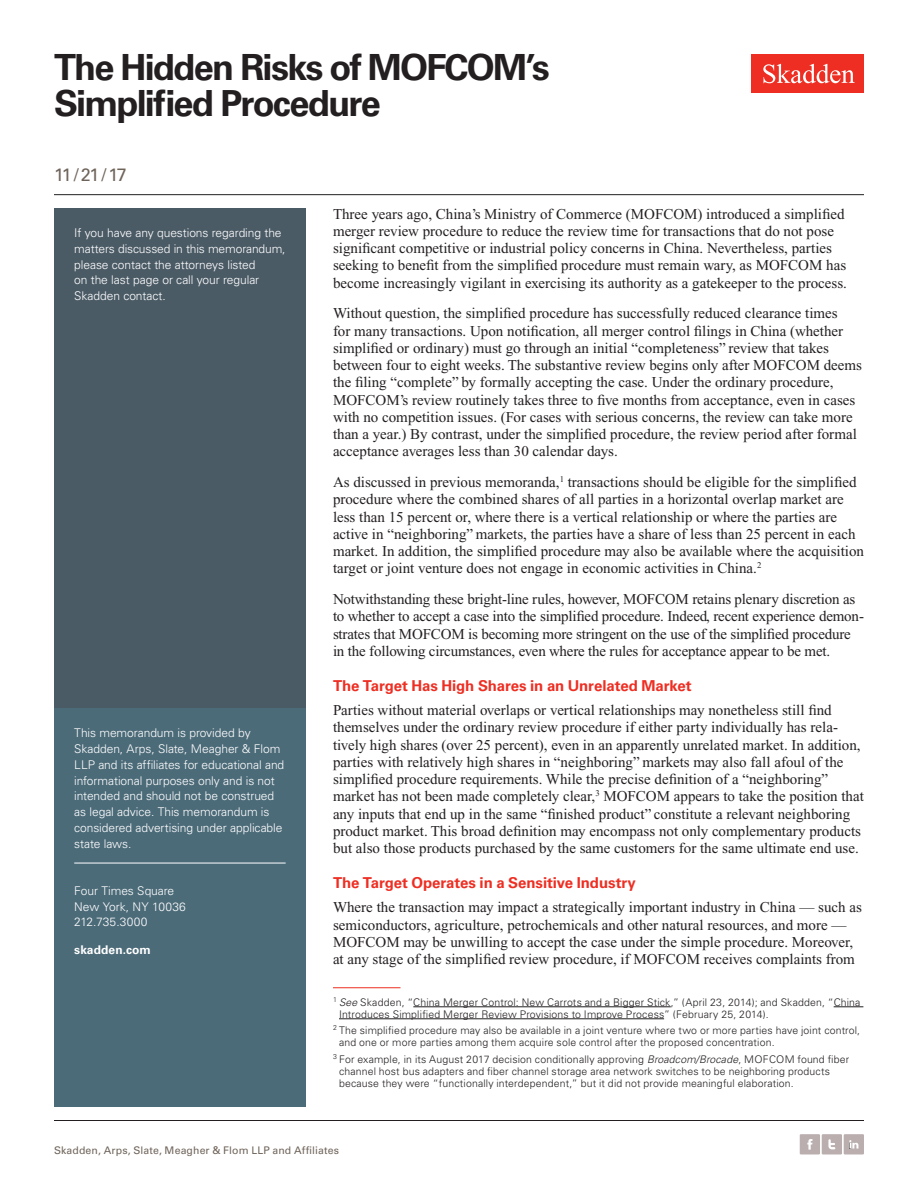
<style>
.page{position:relative;width:918px;height:1188px;background:#fff}
.page>*{position:absolute;margin:0;border:0;box-sizing:border-box;transform-origin:0 0}
.t1{font:700 36px/36px "Univers LT Std";letter-spacing:-.05em;color:#231f20}
.t2{font:18px "Univers LT Std";color:#6f645a}
.Main_Body{font:15px/17.2px "Times New Roman PS Std";color:#231f20}
.First_Level_Heading{font:700 15px "Univers LT Std";letter-spacing:-.005em;color:#ee2e22}
.Sidebar_body_rule_be{font:300 12px/15.8px "Univers LT Std";letter-spacing:-.005em;color:#fff}
.Sidebar_body{font:300 12px "Univers LT Std";letter-spacing:.005em;color:#fff}
.Sidebar_body_space_a{font:300 12px "Univers LT Std";letter-spacing:-.005em;color:#fff}
.Name{font:700 12px "Univers LT Std";letter-spacing:.01em;color:#fff}
.Footnote{font:300 10.5px/12px "Univers LT Std";letter-spacing:.015em;color:#231f20}
.Folio{font:10.5px "Univers LT Std";letter-spacing:.01em;color:#6f645a}
.s1{font-style:italic}
</style>
<div class="page">
<div style="left:752px;top:54px;width:112px;height:39px;background:#ee2e22"></div>
<svg style="left:763px;top:64px;width:92px;height:19px"></svg>
<div style="left:844px;top:1134px;width:20px;height:20px;background:#baaeae"></div>
<svg style="left:849px;top:1140px;width:9px;height:9px"></svg>
<div style="left:800px;top:1134px;width:20px;height:20px;background:#baaeae"></div>
<svg style="left:807px;top:1139px;width:5px;height:11px"></svg>
<div style="left:822px;top:1134px;width:20px;height:20px;background:#baaeae"></div>
<svg style="left:828px;top:1139px;width:7px;height:10px"></svg>
<div style="left:54px;top:208px;width:252px;height:506px;background:#4b5b66"></div>
<div style="left:54px;top:708px;width:252px;height:399px;background:#4c6b79"></div>
<hr style="left:74px;top:863px;width:212px;height:1px;background:#fff">
<hr style="left:333px;top:987px;width:67px;height:1px;background:#ee2e22">
<hr style="left:413px;top:1006px;width:258px;height:1px;background:#231f20">
<svg style="left:834px;top:1006px;width:29px;height:1px"></svg>
<hr style="left:339px;top:1018px;width:325px;height:1px;background:#231f20">
<hr style="left:54px;top:1120px;width:810px;height:1px;background:#231f20">
<hr style="left:54px;top:194px;width:810px;height:1px;background:#231f20">
<h1 class="t1" style="left:54px;top:50px;width:497px">The Hidden Risks of MOFCOM’s<br>Simplified Procedure</h1>
<p class="t2" style="left:54px;top:164px;width:74px">11/21/17</p>
<p class="Sidebar_body_rule_be" style="left:74px;top:225px;width:213px">If you have any questions regarding the matters discussed in this memorandum, please contact the attorneys listed<br>on the last page or call your regular Skadden contact.</p>
<p class="Sidebar_body_rule_be" style="left:74px;top:725px;width:212px">This memorandum is provided by Skadden, Arps, Slate, Meagher &amp; Flom LLP and its affiliates for educational and informational purposes only and is not intended and should not be construed as legal advice. This memorandum is considered advertising under applicable state laws.</p>
<p class="Sidebar_body_space_a" style="left:74px;top:883px;width:102px">Four Times Square</p>
<p class="Sidebar_body" style="left:74px;top:899px;width:113px">New York, NY 10036</p>
<p class="Sidebar_body" style="left:74px;top:915px;width:75px">212.735.3000</p>
<p class="Name" style="left:74px;top:943px;width:78px">skadden.com</p>
<p class="Main_Body" style="left:333px;top:205px;width:516px">Three years ago, China’s Ministry of Commerce (MOFCOM) introduced a simplified merger review procedure to reduce the review time for transactions that do not pose significant competitive or industrial policy concerns in China. Nevertheless, parties seeking to benefit from the simplified procedure must remain wary, as MOFCOM has become increasingly vigilant in exercising its authority as a gatekeeper to the process.</p>
<p class="Main_Body" style="left:333px;top:305px;width:531px">Without question, the simplified procedure has successfully reduced clearance times<br>for many transactions. Upon notification, all merger control filings in China (whether simplified or ordinary) must go through an initial “completeness” review that takes between four to eight weeks. The substantive review begins only after MOFCOM deems the filing “complete” by formally accepting the case. Under the ordinary procedure, MOFCOM’s review routinely takes three to five months from acceptance, even in cases with no competition issues. (For cases with serious concerns, the review can take more than a year.) By contrast, under the simplified procedure, the review period after formal acceptance averages less than 30 calendar days.</p>
<p class="Main_Body" style="left:333px;top:474px;width:533px">As discussed in previous memoranda,<sup>1</sup> transactions should be eligible for the simplified procedure where the combined shares of all parties in a horizontal overlap market are less than 15 percent or, where there is a vertical relationship or where the parties are active in “neighboring” markets, the parties have a share of less than 25 percent in each market. In addition, the simplified procedure may also be available where the acquisition target or joint venture does not engage in economic activities in China.<sup>2</sup></p>
<p class="Main_Body" style="left:333px;top:591px;width:532px">Notwithstanding these bright-line rules, however, MOFCOM retains plenary discretion as to whether to accept a case into the simplified procedure. Indeed, recent experience demon&shy;strates that MOFCOM is becoming more stringent on the use of the simplified procedure in the following circumstances, even where the rules for acceptance appear to be met.</p>
<p class="First_Level_Heading" style="left:333px;top:677px;width:360px">The Target Has High Shares in an Unrelated Market</p>
<p class="Main_Body" style="left:333px;top:702px;width:532px">Parties without material overlaps or vertical relationships may nonetheless still find themselves under the ordinary review procedure if either party individually has rela&shy;tively high shares (over 25 percent), even in an apparently unrelated market. In addition, parties with relatively high shares in “neighboring” markets may also fall afoul of the simplified procedure requirements. While the precise definition of a “neighboring” market has not been made completely clear,<sup>3</sup> MOFCOM appears to take the position that any inputs that end up in the same “finished product” constitute a relevant neighboring product market. This broad definition may encompass not only complementary products but also those products purchased by the same customers for the same ultimate end use.</p>
<p class="First_Level_Heading" style="left:333px;top:874px;width:304px">The Target Operates in a Sensitive Industry</p>
<p class="Main_Body" style="left:333px;top:899px;width:530px">Where the transaction may impact a strategically important industry in China — such as semiconductors, agriculture, petrochemicals and other natural resources, and more — MOFCOM may be unwilling to accept the case under the simple procedure. Moreover, at any stage of the simplified review procedure, if MOFCOM receives complaints from</p>
<p class="Footnote" style="left:339px;top:996px;width:523px;text-indent:-6px"><sup>1</sup> <span class="s1">See</span> Skadden, “China Merger Control: New Carrots and a Bigger Stick,” (April 23, 2014); and Skadden, “China<br>Introduces Simplified Merger Review Provisions to Improve Process” (February 25, 2014).</p>
<p class="Footnote" style="left:339px;top:1025px;width:523px;text-indent:-6px"><sup>2</sup> The simplified procedure may also be available in a joint venture where two or more parties have joint control, and one or more parties among them acquire sole control after the proposed concentration.</p>
<p class="Footnote" style="left:339px;top:1053px;width:512px;text-indent:-6px"><sup>3</sup> For example, in its August 2017 decision conditionally approving <span class="s1">Broadcom/Brocade</span>, MOFCOM found fiber channel host bus adapters and fiber channel storage area network switches to be neighboring products because they were “functionally interdependent,” but it did not provide meaningful elaboration.</p>
<p class="Folio" style="left:54px;top:1144px;width:287px">Skadden, Arps, Slate, Meagher &amp; Flom LLP and Affiliates</p>
</div>
